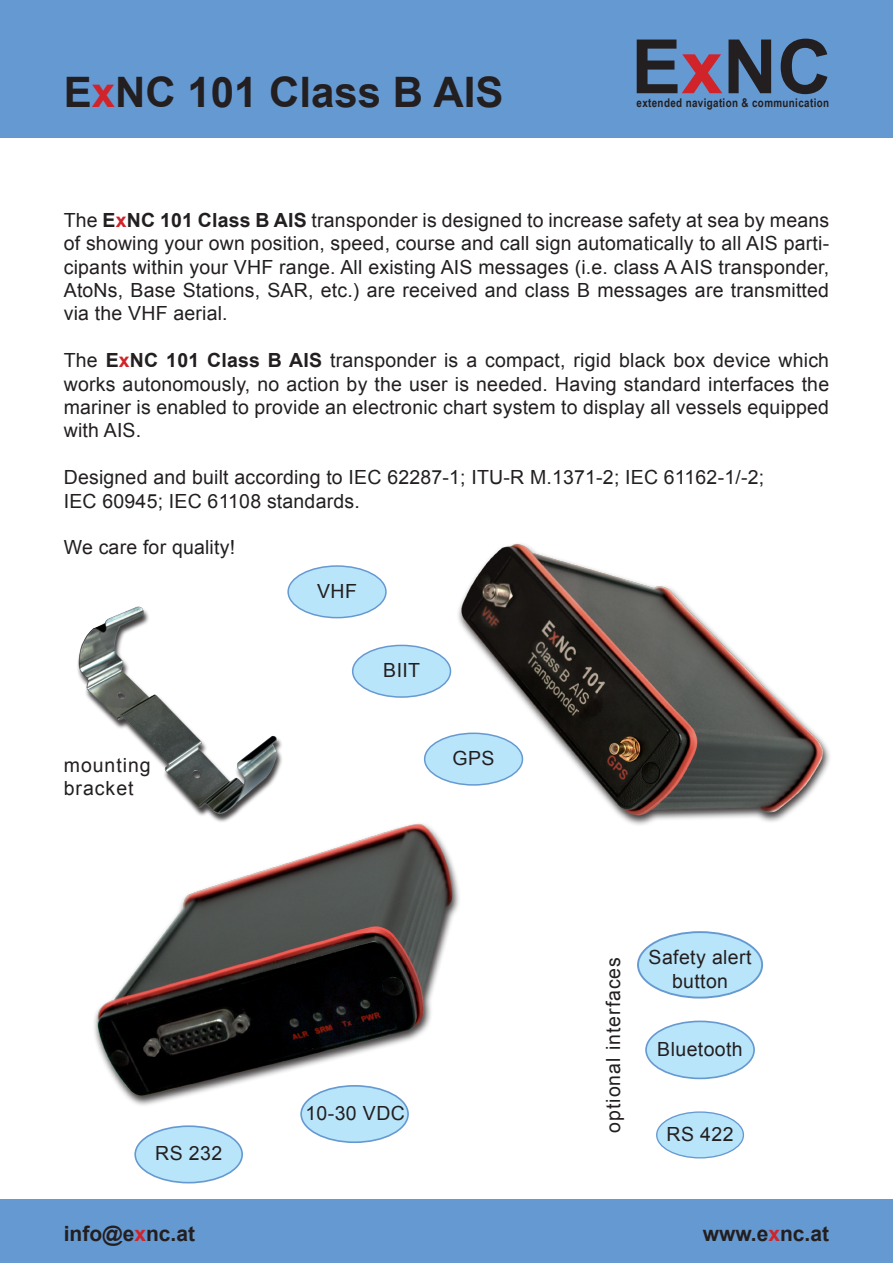
<style>
.page{position:relative;width:893px;height:1263px;background:#fff}
.page>*{position:absolute;margin:0;border:0;box-sizing:border-box;transform-origin:0 0}
.t1{font:700 75px "Arial";color:#231f20}
.t2{font:700 42px "Arial";color:#231f20}
.t3{font:700 21px "Arial";color:#231f20}
.t4{font:19.5px/23.4px "Arial";letter-spacing:.01em;color:#231f20;text-align:justify}
.t5{font:19.5px/23.4px "Arial";letter-spacing:.05em;color:#231f20}
.t6{font:700 12px "Arial Narrow";letter-spacing:.03em;color:#231f20}
.s1{color:#d1232a}
.s2{font-weight:700}
.s3{font-weight:700;color:#d1232a}
</style>
<div class="page">
<div style="left:0;top:0;width:893px;height:137px;background:#6599d1"></div>
<div style="left:0;top:1199px;width:893px;height:64px;background:#6599d1"></div>
<img style="left:458px;top:543px;width:372px;height:282px">
<img style="left:94px;top:817px;width:377px;height:293px">
<div style="left:288px;top:566px;width:98px;height:52px;background:#b9e5fa;border-radius:50%"></div>
<div style="left:287px;top:565px;width:100px;height:53px;border:2px solid #6599d1;border-radius:50%"></div>
<div style="left:425px;top:733px;width:97px;height:52px;background:#b9e5fa;border-radius:50%"></div>
<div style="left:424px;top:732px;width:99px;height:54px;border:2px solid #6599d1;border-radius:50%"></div>
<div style="left:353px;top:645px;width:97px;height:52px;background:#b9e5fa;border-radius:50%"></div>
<div style="left:352px;top:645px;width:99px;height:53px;border:2px solid #6599d1;border-radius:50%"></div>
<div style="left:301px;top:1086px;width:107px;height:56px;background:#b9e5fa;border-radius:50%"></div>
<div style="left:300px;top:1085px;width:109px;height:58px;border:2px solid #6599d1;border-radius:50%"></div>
<div style="left:135px;top:1126px;width:107px;height:57px;background:#b9e5fa;border-radius:50%"></div>
<div style="left:134px;top:1125px;width:109px;height:58px;border:2px solid #6599d1;border-radius:50%"></div>
<div style="left:638px;top:932px;width:124px;height:65px;background:#b9e5fa;border-radius:50%"></div>
<div style="left:637px;top:931px;width:126px;height:67px;border:2px solid #6599d1;border-radius:50%"></div>
<div style="left:657px;top:1112px;width:86px;height:46px;background:#b9e5fa;border-radius:50%"></div>
<div style="left:656px;top:1111px;width:88px;height:47px;border:1px solid #6599d1;border-radius:50%"></div>
<div style="left:646px;top:1021px;width:108px;height:57px;background:#b9e5fa;border-radius:50%"></div>
<div style="left:645px;top:1020px;width:110px;height:59px;border:2px solid #6599d1;border-radius:50%"></div>
<img style="left:77px;top:606px;width:213px;height:218px">
<h2 class="t2" style="left:64px;top:65px;width:441px">E<span class="s1">x</span>NC 101 Class B AIS</h2>
<h1 class="t1" style="left:631px;top:17px;width:202px">E<span class="s1">x</span>NC</h1>
<p class="t6" style="left:636px;top:94px;width:194px">extended navigation &amp; communication</p>
<p class="t4" style="left:64px;top:208px;width:767px">The <span class="s2">E</span><span class="s3">x</span><span class="s2">NC 101 Class B AIS</span> transponder is designed to increase safety at sea by means of showing your own position, speed, course and call sign automatically to all AIS parti&shy;cipants within your VHF range. All existing AIS messages (i.e. class A AIS transponder, AtoNs, Base Stations, SAR, etc.) are received and class B messages are transmitted via the VHF aerial.</p>
<p class="t4" style="left:64px;top:349px;width:767px">The <span class="s2">E</span><span class="s3">x</span><span class="s2">NC 101 Class B AIS</span> transponder is a compact, rigid black box device which works autonomously, no action by the user is needed. Having standard interfaces the mariner is enabled to provide an electronic chart system to display all vessels equipped with AIS.</p>
<p class="t4" style="left:64px;top:466px;width:702px">Designed and built according to IEC 62287-1; ITU-R M.1371-2; IEC 61162-1/-2;<br>IEC 60945; IEC 61108 standards.</p>
<p class="t4" style="left:64px;top:536px;width:173px">We care for quality!</p>
<p class="t5" style="left:64px;top:753px;width:89px">mounting bracket</p>
<p class="t4" style="left:317px;top:579px;width:41px">VHF</p>
<p class="t4" style="left:383px;top:658px;width:38px">BIIT</p>
<p class="t4" style="left:453px;top:746px;width:43px">GPS</p>
<p class="t4" style="left:155px;top:1141px;width:68px">RS 232</p>
<p class="t4" style="left:305px;top:1101px;width:101px">10-30 VDC</p>
<p class="t5" style="left:602px;top:1133px;width:177px;rotate:-90deg">optional interfaces</p>
<p class="t4" style="left:649px;top:946px;width:104px;text-align:center">Safety alert button</p>
<p class="t4" style="left:657px;top:1037px;width:87px">Bluetooth</p>
<p class="t4" style="left:667px;top:1122px;width:68px">RS 422</p>
<p class="t3" style="left:64px;top:1220px;width:133px">info@e<span class="s1">x</span>nc.at</p>
<p class="t3" style="left:703px;top:1220px;width:128px">www.e<span class="s1">x</span>nc.at</p>
</div>
